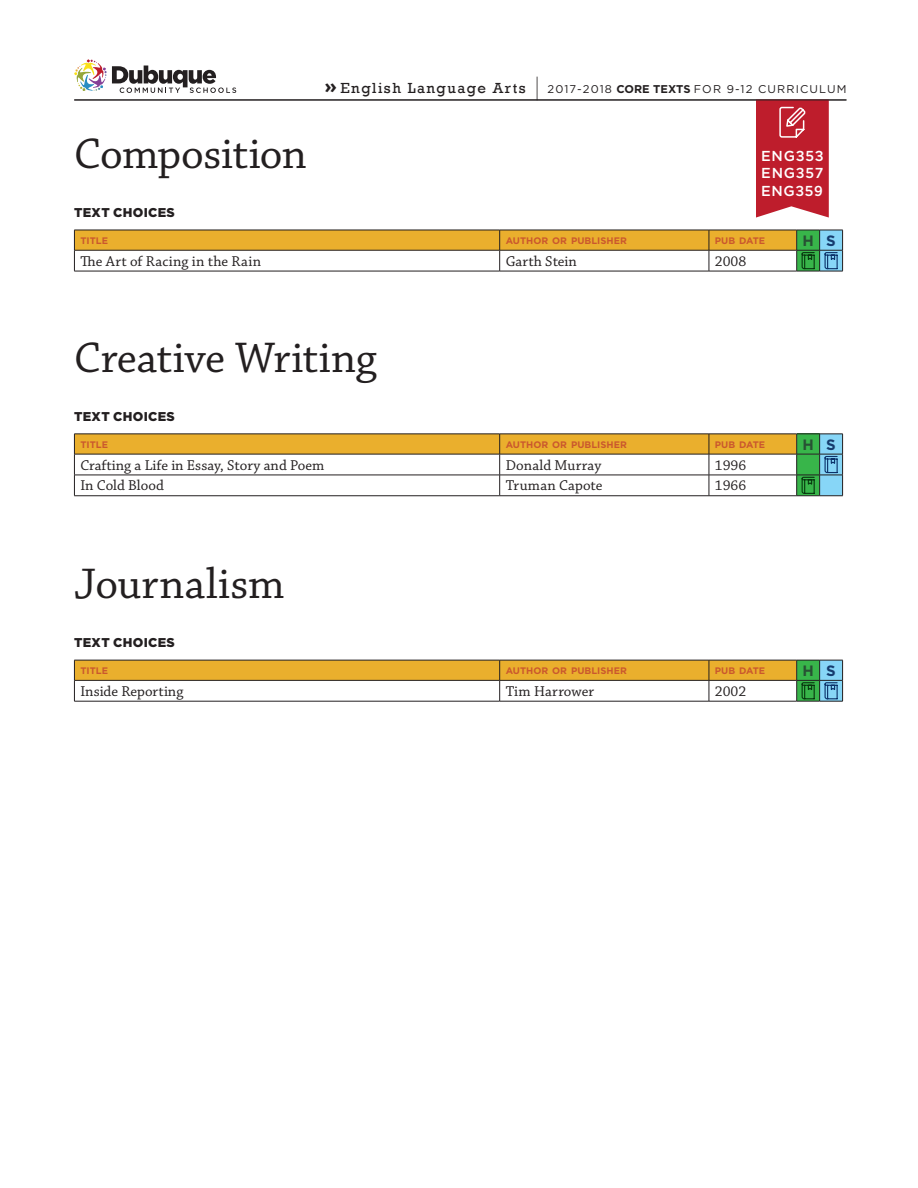
<style>
.page{position:relative;width:918px;height:1188px;background:#fff}
.page>*{position:absolute;margin:0;border:0;box-sizing:border-box;transform-origin:0 0}
.t1{font:45px "Chaparral Pro";letter-spacing:-.01em;color:#231f20}
.t2{font:200 25.5px "Gotham";color:#231f20}
.t3{font:15px "Chaparral Pro";color:#231f20}
.t4{font:15px "Chaparral Pro";letter-spacing:.02em;color:#231f20}
.t5{font:15px "Rockwell";letter-spacing:.1em;color:#231f20}
.t6{font:700 15px "Gotham";color:#285134}
.t7{font:500 14.4px/17.2px "Gotham";letter-spacing:.05em;color:#fff;text-align:justify}
.t8{font:900 12.75px "Gotham";letter-spacing:.02em;color:#231f20}
.t9{font:11.25px "Gotham";letter-spacing:.1em;color:#231f20}
.t10{font:700 9.45px "Gotham";color:#ca582e}
.s1{font-family:"Gotham";font-weight:700;font-size:19.5px}
.s2{font-weight:700}
.s3{color:#163c6e}
</style>
<div class="page">
<svg style="left:74px;top:59px;width:162px;height:34px"></svg>
<svg style="left:756px;top:101px;width:73px;height:117px;background:#c32f3d"></svg>
<svg style="left:74px;top:230px;width:769px;height:42px"></svg>
<svg style="left:74px;top:434px;width:769px;height:62px"></svg>
<svg style="left:74px;top:660px;width:769px;height:42px"></svg>
<hr style="left:74px;top:100px;width:772px;height:1px;background:#231f20">
<p class="t5" style="left:324px;top:79px;width:203px"><span class="s1">»</span> English Language Arts</p>
<h2 class="t2" style="left:534px;top:72px;width:8px">|</h2>
<p class="t9" style="left:547px;top:82px;width:300px">2017-2018 <span class="s2">CORE TEXTS</span> FOR 9-12 CURRICULUM</p>
<h1 class="t1" style="left:74px;top:129px;width:234px">Composition</h1>
<p class="t8" style="left:74px;top:204px;width:102px">TEXT CHOICES</p>
<p class="t10" style="left:80px;top:235px;width:29px">TITLE</p>
<p class="t10" style="left:506px;top:235px;width:123px">AUTHOR OR PUBLISHER</p>
<p class="t10" style="left:715px;top:235px;width:52px">PUB DATE</p>
<p class="t6" style="left:802px;top:231px;width:34px">H <span class="s3">S</span></p>
<p class="t4" style="left:80px;top:253px;width:182px">The Art of Racing in the Rain</p>
<p class="t3" style="left:506px;top:253px;width:73px">Garth Stein</p>
<p class="t3" style="left:715px;top:253px;width:33px">2008</p>
<p class="t7" style="left:761px;top:147px;width:64px">ENG353<br>ENG357<br>ENG359</p>
<h1 class="t1" style="left:74px;top:333px;width:304px">Creative Writing</h1>
<p class="t8" style="left:74px;top:408px;width:102px">TEXT CHOICES</p>
<p class="t10" style="left:80px;top:439px;width:29px">TITLE</p>
<p class="t10" style="left:506px;top:439px;width:123px">AUTHOR OR PUBLISHER</p>
<p class="t10" style="left:715px;top:439px;width:52px">PUB DATE</p>
<p class="t6" style="left:802px;top:435px;width:34px">H <span class="s3">S</span></p>
<p class="t3" style="left:80px;top:456px;width:245px">Crafting a Life in Essay, Story and Poem</p>
<p class="t3" style="left:506px;top:456px;width:97px">Donald Murray</p>
<p class="t3" style="left:715px;top:456px;width:33px">1996</p>
<p class="t3" style="left:80px;top:477px;width:85px">In Cold Blood</p>
<p class="t3" style="left:506px;top:477px;width:98px">Truman Capote</p>
<p class="t3" style="left:715px;top:477px;width:33px">1966</p>
<h1 class="t1" style="left:74px;top:559px;width:212px">Journalism</h1>
<p class="t8" style="left:74px;top:634px;width:102px">TEXT CHOICES</p>
<p class="t10" style="left:80px;top:665px;width:29px">TITLE</p>
<p class="t10" style="left:506px;top:665px;width:123px">AUTHOR OR PUBLISHER</p>
<p class="t10" style="left:715px;top:665px;width:52px">PUB DATE</p>
<p class="t6" style="left:802px;top:661px;width:34px">H <span class="s3">S</span></p>
<p class="t3" style="left:80px;top:683px;width:104px">Inside Reporting</p>
<p class="t3" style="left:506px;top:683px;width:90px">Tim Harrower</p>
<p class="t3" style="left:715px;top:683px;width:33px">2002</p>
</div>
